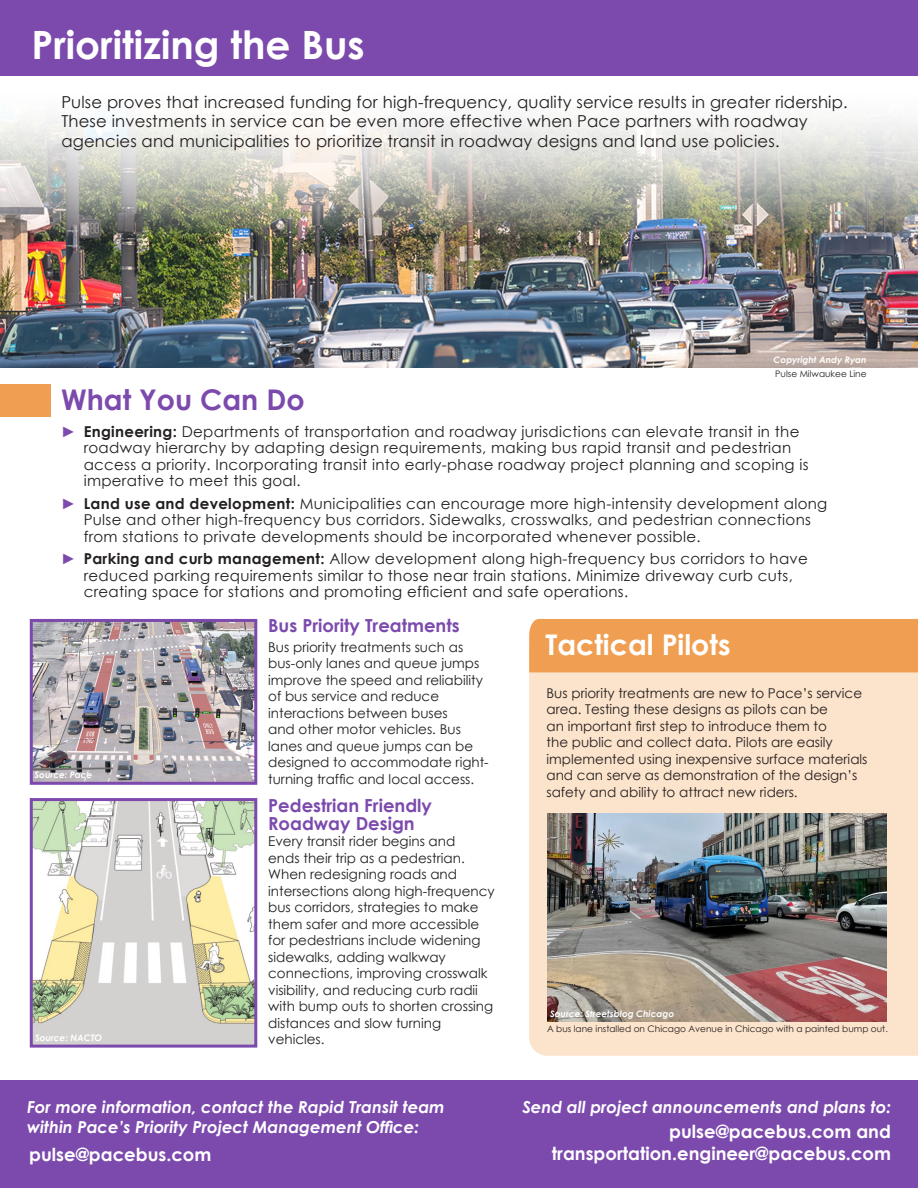
<style>
.page{position:relative;width:918px;height:1188px;background:#fff}
.page>*{position:absolute;margin:0;border:0;box-sizing:border-box;transform-origin:0 0}
.t1{font:700 39px "Century Gothic";color:#fff}
.t2{font:700 28.5px "Century Gothic";color:#fff}
.Heading{font:700 28.5px "Century Gothic";color:#7c4aad}
.t3{font:700 18px "Century Gothic";color:#fff}
.Subheading{font:700 18px/18px "Century Gothic";color:#7c4aad}
.Page_Intro{font:16.5px/19.5px "Century Gothic";letter-spacing:.01em;color:#231f20}
.t4{font:italic 700 16.5px/19.8px "Century Gothic";color:#fff}
.t5{font:15px/16.5px "Century Gothic";letter-spacing:.02em;color:#231f20}
.BOdy{font:13.5px/16.5px "Century Gothic";color:#231f20}
.BOdy-2{font:9px "Century Gothic";color:#231f20}
.t6{font:italic 700 9px "Century Gothic";color:#fff}
.s1{color:#7c4aad}
.s2{font-weight:700}
</style>
<div class="page">
<img style="left:0;top:117px;width:918px;height:250px">
<div style="left:0;top:0;width:918px;height:76px;background:#7c4aad"></div>
<div style="left:0;top:1080px;width:918px;height:108px;background:#7c4aad"></div>
<div style="left:529px;top:672px;width:389px;height:384px;background:#fce3cb"></div>
<div style="left:529px;top:619px;width:389px;height:53px;background:#f09f52"></div>
<img style="left:547px;top:814px;width:339px;height:208px">
<img style="left:34px;top:623px;width:219px;height:158px">
<div style="left:30px;top:619px;width:227px;height:166px;border:3px solid #7c4aad"></div>
<img style="left:34px;top:802px;width:219px;height:242px">
<div style="left:30px;top:798px;width:227px;height:250px;border:3px solid #7c4aad"></div>
<div style="left:0;top:384px;width:50px;height:33px;background:#f09f52"></div>
<p class="t1" style="left:32px;top:15px;width:335px">Prioritizing the Bus</p>
<p class="Page_Intro" style="left:61px;top:92px;width:788px">Pulse proves that increased funding for high-frequency, quality service results in greater ridership.<br>These investments in service can be even more effective when Pace partners with roadway agencies and municipalities to prioritize transit in roadway designs and land use policies.</p>
<p class="t6" style="left:774px;top:353px;width:95px">Copyright Andy Ryan</p>
<p class="BOdy-2" style="left:775px;top:367px;width:93px">Pulse Milwaukee Line</p>
<p class="Heading" style="left:61px;top:378px;width:245px">What You Can Do</p>
<p class="t5" style="left:84px;top:423px;width:726px;text-indent:-22px"><span class="s1">►</span> <span class="s2">Engineering:</span> Departments of transportation and roadway jurisdictions can elevate transit in the roadway hierarchy by adapting design requirements, making bus rapid transit and pedestrian access a priority. Incorporating transit into early-phase roadway project planning and scoping is imperative to meet this goal.</p>
<p class="t5" style="left:84px;top:495px;width:745px;text-indent:-22px"><span class="s1">►</span> <span class="s2">Land use and development:</span> Municipalities can encourage more high-intensity development along<br>Pulse and other high-frequency bus corridors. Sidewalks, crosswalks, and pedestrian connections from stations to private developments should be incorporated whenever possible.</p>
<p class="t5" style="left:84px;top:551px;width:726px;text-indent:-22px"><span class="s1">►</span> <span class="s2">Parking and curb management:</span> Allow development along high-frequency bus corridors to have reduced parking requirements similar to those near train stations. Minimize driveway curb cuts, creating space for stations and promoting efficient and safe operations.</p>
<p class="t6" style="left:35px;top:768px;width:59px">Source: Pace</p>
<p class="t6" style="left:35px;top:1031px;width:68px">Source: NACTO</p>
<p class="Subheading" style="left:268px;top:616px;width:193px">Bus Priority Treatments</p>
<p class="BOdy" style="left:268px;top:639px;width:222px">Bus priority treatments such as bus-only lanes and queue jumps improve the speed and reliability of bus service and reduce interactions between buses<br>and other motor vehicles. Bus lanes and queue jumps can be designed to accommodate right&shy;turning traffic and local access.</p>
<p class="Subheading" style="left:268px;top:795px;width:165px">Pedestrian Friendly<br>Roadway Design</p>
<p class="BOdy" style="left:268px;top:833px;width:228px">Every transit rider begins and<br>ends their trip as a pedestrian.<br>When redesigning roads and intersections along high-frequency bus corridors, strategies to make them safer and more accessible for pedestrians include widening sidewalks, adding walkway connections, improving crosswalk visibility, and reducing curb radii with bump outs to shorten crossing distances and slow turning vehicles.</p>
<p class="t2" style="left:545px;top:623px;width:187px">Tactical Pilots</p>
<p class="BOdy" style="left:547px;top:684px;width:322px">Bus priority treatments are new to Pace’s service area. Testing these designs as pilots can be<br>an important first step to introduce them to<br>the public and collect data. Pilots are easily implemented using inexpensive surface materials and can serve as demonstration of the design’s safety and ability to attract new riders.</p>
<p class="t6" style="left:550px;top:1007px;width:126px">Source: Streetsblog Chicago</p>
<p class="BOdy-2" style="left:547px;top:1022px;width:342px">A bus lane installed on Chicago Avenue in Chicago with a painted bump out.</p>
<p class="t4" style="left:27px;top:1096px;width:419px">For more information, contact the Rapid Transit team within Pace’s Priority Project Management Office:</p>
<p class="t4" style="left:522px;top:1096px;width:370px">Send all project announcements and plans to:</p>
<p class="t3" style="left:29px;top:1140px;width:184px">pulse@pacebus.com</p>
<p class="t3" style="left:669px;top:1118px;width:223px">pulse@pacebus.com and</p>
<p class="t3" style="left:552px;top:1140px;width:341px">transportation.engineer@pacebus.com</p>
</div>
